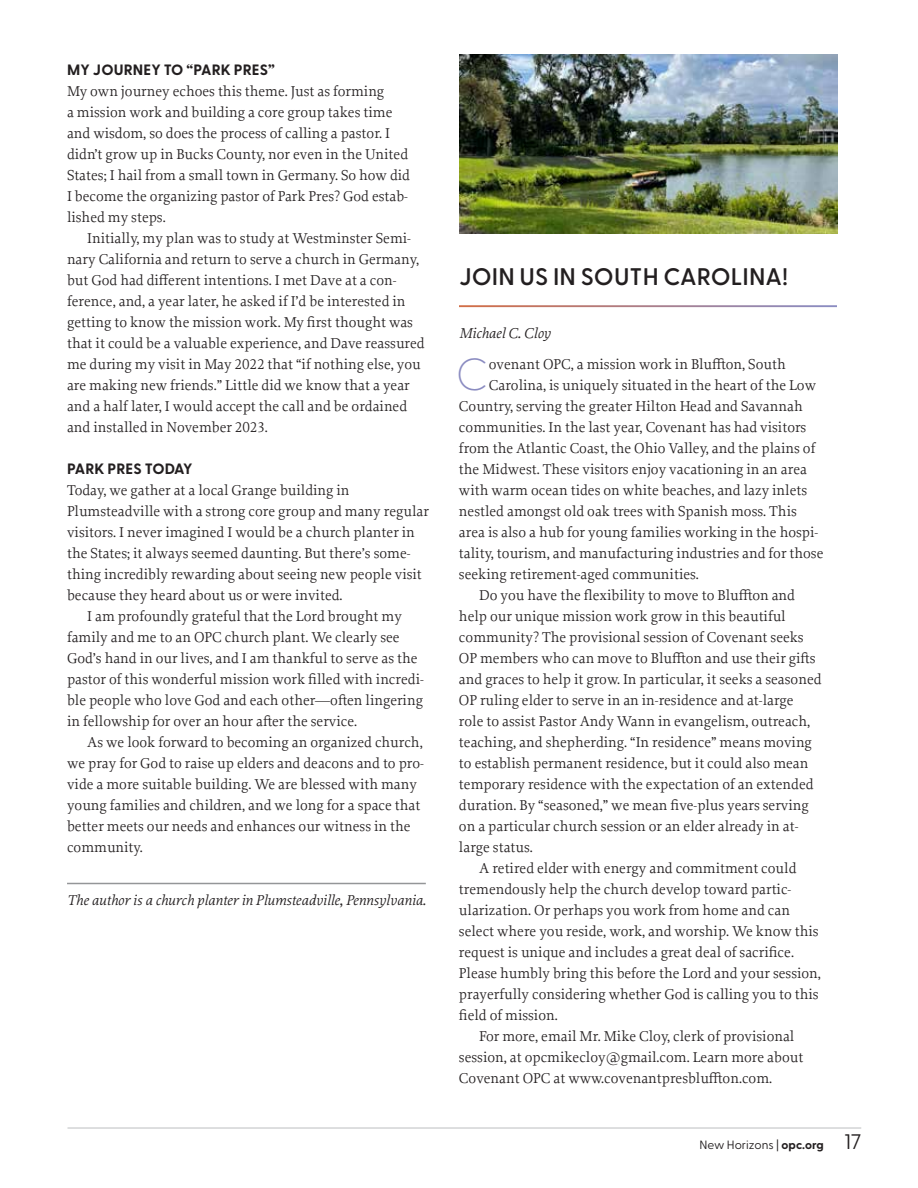
<style>
.page{position:relative;width:918px;height:1188px;background:#fff}
.page>*{position:absolute;margin:0;border:0;box-sizing:border-box;transform-origin:0 0}
.t1{font:100 45px "Greycliff CF";color:#8b8cc1}
.t2{font:600 24px "Greycliff CF";letter-spacing:.005em;color:#231f20}
.t3{font:15px/21px "Proforma";color:#231f20}
.t4{font:italic 15px "Proforma";color:#231f20}
.t5{font:700 15px "Greycliff CF";letter-spacing:.01em;color:#231f20}
.t6{font:12px "Greycliff CF";color:#231f20}
.s1{font-weight:700}
.s2{font-size:21px}
</style>
<div class="page">
<hr style="left:68px;top:1128px;width:793px;height:1px;background:#bcbec0">
<hr style="left:67px;top:883px;width:359px;height:1px;background:#949698">
<img style="left:459px;top:54px;width:378px;height:180px">
<p class="t5" style="left:67px;top:58px;width:209px">MY JOURNEY TO “PARK PRES”</p>
<p class="t3" style="left:67px;top:80px;width:345px">My own journey echoes this theme. Just as forming<br>a mission work and building a core group takes time and wisdom, so does the process of calling a pastor. I didn’t grow up in Bucks County, nor even in the United States; I hail from a small town in Germany. So how did I become the organizing pastor of Park Pres? God estab&shy;lished my steps.</p>
<p class="t3" style="left:67px;top:227px;width:359px;text-indent:20px">Initially, my plan was to study at Westminster Semi&shy;nary California and return to serve a church in Germany, but God had different intentions. I met Dave at a con&shy;ference, and, a year later, he asked if I’d be interested in getting to know the mission work. My first thought was that it could be a valuable experience, and Dave reassured me during my visit in May 2022 that “if nothing else, you are making new friends.” Little did we know that a year and a half later, I would accept the call and be ordained and installed in November 2023.</p>
<p class="t5" style="left:67px;top:457px;width:127px">PARK PRES TODAY</p>
<p class="t3" style="left:67px;top:479px;width:284px">Today, we gather at a local Grange building in</p>
<p class="t3" style="left:67px;top:500px;width:363px">Plumsteadville with a strong core group and many regular</p>
<p class="t3" style="left:67px;top:521px;width:349px">visitors. I never imagined I would be a church planter in</p>
<p class="t3" style="left:67px;top:542px;width:345px">the States; it always seemed daunting. But there’s some-</p>
<p class="t3" style="left:67px;top:563px;width:356px">thing incredibly rewarding about seeing new people visit</p>
<p class="t3" style="left:67px;top:584px;width:277px">because they heard about us or were invited.</p>
<p class="t3" style="left:87px;top:605px;width:316px">I am profoundly grateful that the Lord brought my</p>
<p class="t3" style="left:67px;top:626px;width:334px">family and me to an OPC church plant. We clearly see</p>
<p class="t3" style="left:67px;top:647px;width:352px">God’s hand in our lives, and I am thankful to serve as the</p>
<p class="t3" style="left:67px;top:668px;width:358px">pastor of this wonderful mission work filled with incredi-</p>
<p class="t3" style="left:67px;top:689px;width:357px">ble people who love God and each other—often lingering</p>
<p class="t3" style="left:67px;top:710px;width:292px">in fellowship for over an hour after the service.</p>
<p class="t3" style="left:87px;top:731px;width:337px">As we look forward to becoming an organized church,</p>
<p class="t3" style="left:67px;top:752px;width:358px">we pray for God to raise up elders and deacons and to pro-</p>
<p class="t3" style="left:67px;top:773px;width:351px">vide a more suitable building. We are blessed with many</p>
<p class="t3" style="left:67px;top:794px;width:355px">young families and children, and we long for a space that</p>
<p class="t3" style="left:67px;top:815px;width:345px">better meets our needs and enhances our witness in the</p>
<p class="t3" style="left:67px;top:836px;width:77px">community.</p>
<p class="t4" style="left:67px;top:890px;width:360px">The author is a church planter in Plumsteadville, Pennsylvania.</p>
<h2 class="t2" style="left:459px;top:258px;width:330px">JOIN US IN SOUTH CAROLINA!</h2>
<p class="t4" style="left:459px;top:323px;width:93px">Michael C. Cloy</p>
<h1 class="t1" style="left:456px;top:341px;width:35px">C</h1>
<p class="t3" style="left:489px;top:353px;width:298px">ovenant OPC, a mission work in Bluffton, South</p>
<p class="t3" style="left:489px;top:374px;width:329px">Carolina, is uniquely situated in the heart of the Low</p>
<p class="t3" style="left:459px;top:395px;width:345px">Country, serving the greater Hilton Head and Savannah</p>
<p class="t3" style="left:459px;top:416px;width:349px">communities. In the last year, Covenant has had visitors</p>
<p class="t3" style="left:459px;top:437px;width:358px">from the Atlantic Coast, the Ohio Valley, and the plains of</p>
<p class="t3" style="left:459px;top:458px;width:350px">the Midwest. These visitors enjoy vacationing in an area</p>
<p class="t3" style="left:459px;top:479px;width:350px">with warm ocean tides on white beaches, and lazy inlets</p>
<p class="t3" style="left:459px;top:500px;width:339px">nestled amongst old oak trees with Spanish moss. This</p>
<p class="t3" style="left:459px;top:521px;width:361px">area is also a hub for young families working in the hospi-</p>
<p class="t3" style="left:459px;top:542px;width:366px">tality, tourism, and manufacturing industries and for those</p>
<p class="t3" style="left:459px;top:563px;width:241px">seeking retirement-aged communities.</p>
<p class="t3" style="left:479px;top:584px;width:317px">Do you have the flexibility to move to Bluffton and</p>
<p class="t3" style="left:459px;top:605px;width:328px">help our unique mission work grow in this beautiful</p>
<p class="t3" style="left:459px;top:626px;width:346px">community? The provisional session of Covenant seeks</p>
<p class="t3" style="left:459px;top:647px;width:358px">OP members who can move to Bluffton and use their gifts</p>
<p class="t3" style="left:459px;top:668px;width:364px">and graces to help it grow. In particular, it seeks a seasoned</p>
<p class="t3" style="left:459px;top:689px;width:336px">OP ruling elder to serve in an in-residence and at-large</p>
<p class="t3" style="left:459px;top:710px;width:353px">role to assist Pastor Andy Wann in evangelism, outreach,</p>
<p class="t3" style="left:459px;top:731px;width:354px">teaching, and shepherding. “In residence” means moving</p>
<p class="t3" style="left:459px;top:752px;width:351px">to establish permanent residence, but it could also mean</p>
<p class="t3" style="left:459px;top:773px;width:356px">temporary residence with the expectation of an extended</p>
<p class="t3" style="left:459px;top:794px;width:351px">duration. By “seasoned,” we mean five-plus years serving</p>
<p class="t3" style="left:459px;top:815px;width:341px">on a particular church session or an elder already in at-</p>
<p class="t3" style="left:459px;top:836px;width:75px">large status.</p>
<p class="t3" style="left:479px;top:857px;width:319px">A retired elder with energy and commitment could</p>
<p class="t3" style="left:459px;top:878px;width:334px">tremendously help the church develop toward partic-</p>
<p class="t3" style="left:459px;top:899px;width:333px">ularization. Or perhaps you work from home and can</p>
<p class="t3" style="left:459px;top:920px;width:361px">select where you reside, work, and worship. We know this</p>
<p class="t3" style="left:459px;top:941px;width:337px">request is unique and includes a great deal of sacrifice.</p>
<p class="t3" style="left:459px;top:962px;width:363px">Please humbly bring this before the Lord and your session,</p>
<p class="t3" style="left:459px;top:983px;width:361px">prayerfully considering whether God is calling you to this</p>
<p class="t3" style="left:459px;top:1004px;width:100px">field of mission.</p>
<p class="t3" style="left:479px;top:1025px;width:317px">For more, email Mr. Mike Cloy, clerk of provisional</p>
<p class="t3" style="left:459px;top:1046px;width:346px">session, at opcmikecloy@gmail.com. Learn more about</p>
<p class="t3" style="left:459px;top:1067px;width:315px">Covenant OPC at www.covenantpresbluffton.com.</p>
<p class="t6" style="left:700px;top:1135px;width:163px">New Horizons | <span class="s1">opc.org</span> <span class="s2">17</span></p>
</div>
